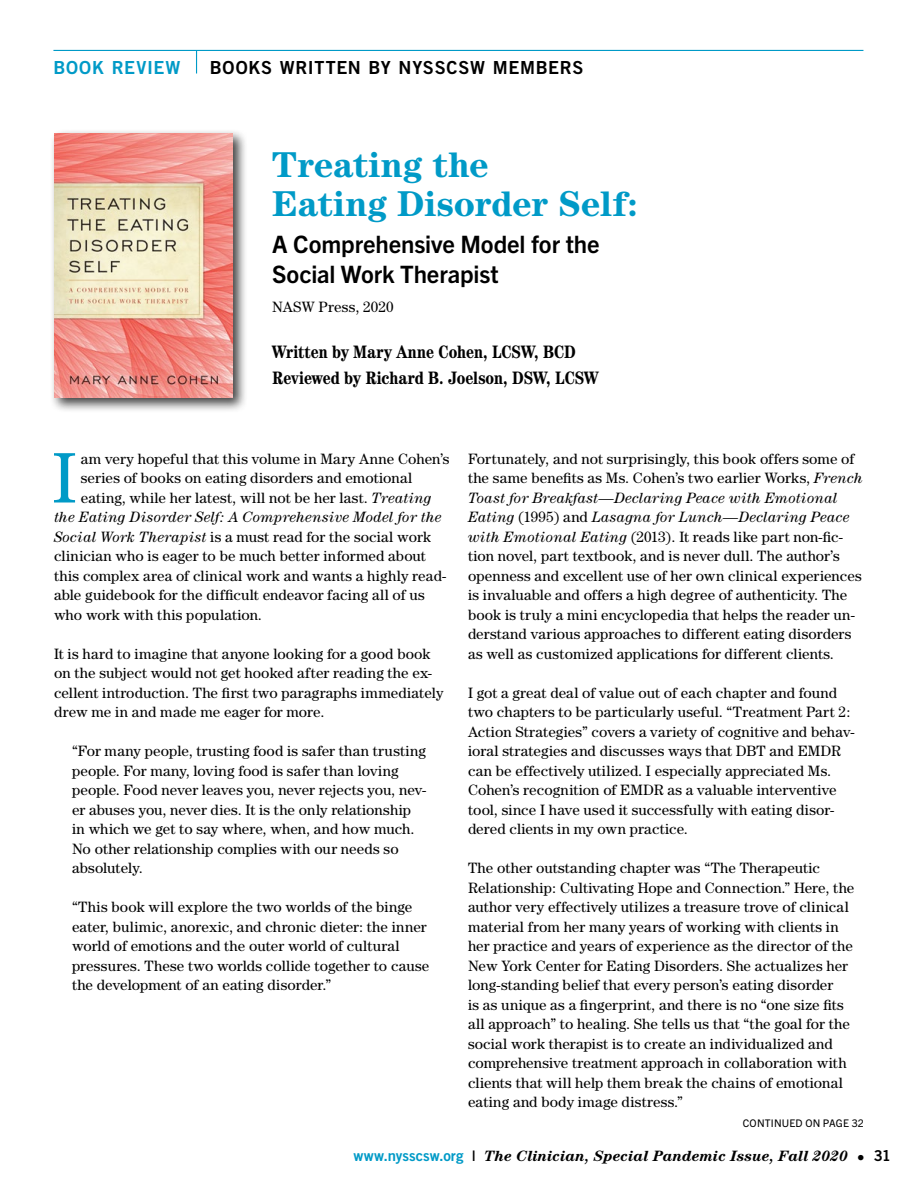
<style>
.page{position:relative;width:918px;height:1188px;background:#fff}
.page>*{position:absolute;margin:0;border:0;box-sizing:border-box;transform-origin:0 0}
.Body_Text_-_P1{font:71.7px "Century";color:#009ac7}
.Text_Indent{font:700 36px/39px "Century";color:#009ac7}
.Text_Indent-2{font:700 24px/30px "Trade Gothic Next LT Pro";letter-spacing:-.005em;color:#000}
.Text_Indent-3{font:700 condensed 18px/25.5px "Century";color:#000}
.t1{font:18px "Trade Gothic Bold Two";letter-spacing:.035em;color:#000}
.t2{font:18px "Trade Gothic Bold Two";letter-spacing:.045em;color:#009ac7}
.Body_Text_-_Space{font:15px/19.5px "Century";letter-spacing:.01em;color:#000}
.Body_Text_-_P1-2{font:15px "Century";letter-spacing:.01em;color:#000}
.t3{font:italic 700 15px "Century";letter-spacing:.005em;color:#000}
.Body_Text_-_P1-3{font:italic 15px "Century";letter-spacing:.02em;color:#000}
.Text_Indent-4{font:15px "Century";letter-spacing:.015em;color:#000}
.t4{font:10.5px "Trade Gothic Next LT Pro";letter-spacing:.02em;color:#000}
.s1{font-style:italic}
.s2{font-family:"Trade Gothic Bold Two";font-weight:400;font-style:normal;color:#009ac7}
.s3{font-family:"Trade Gothic Bold Two";font-weight:400;font-style:normal}
</style>
<div class="page">
<div style="left:50px;top:129px;width:199px;height:284px;background:#000;opacity:.75"></div>
<img style="left:54px;top:133px;width:179px;height:264px">
<hr style="left:53px;top:50px;width:810px;height:1px;background:#009ac7">
<svg style="left:196px;top:51px;width:1px;height:23px"></svg>
<p class="t2" style="left:53px;top:56px;width:129px">BOOK REVIEW</p>
<p class="t1" style="left:210px;top:56px;width:375px">BOOKS WRITTEN BY NYSSCSW MEMBERS</p>
<p class="Text_Indent" style="left:272px;top:145px;width:367px">Treating the<br>Eating Disorder Self:</p>
<p class="Text_Indent-2" style="left:272px;top:228px;width:329px">A Comprehensive Model for the<br>Social Work Therapist</p>
<p class="Text_Indent-4" style="left:272px;top:299px;width:123px">NASW Press, 2020</p>
<p class="Text_Indent-3" style="left:272px;top:339px;width:328px">Written by Mary Anne Cohen, LCSW, BCD<br>Reviewed by Richard B. Joelson, DSW, LCSW</p>
<p class="Body_Text_-_P1" style="left:53px;top:436px;width:25px">I</p>
<p class="Body_Text_-_P1-2" style="left:81px;top:450px;width:370px">am very hopeful that this volume in Mary Anne Cohen’s</p>
<p class="Body_Text_-_P1-2" style="left:81px;top:469px;width:333px">series of books on eating disorders and emotional</p>
<p class="Body_Text_-_P1-2" style="left:81px;top:489px;width:352px">eating, while her latest, will not be her last. <span class="s1">Treating</span></p>
<p class="Body_Text_-_P1-3" style="left:54px;top:508px;width:389px">the Eating Disorder Self: A Comprehensive Model for the</p>
<p class="Body_Text_-_P1-2" style="left:54px;top:528px;width:379px"><span class="s1">Social Work Therapist</span> is a must read for the social work</p>
<p class="Body_Text_-_P1-2" style="left:54px;top:547px;width:373px">clinician who is eager to be much better informed about</p>
<p class="Body_Text_-_P1-2" style="left:54px;top:567px;width:394px">this complex area of clinical work and wants a highly read-</p>
<p class="Body_Text_-_P1-2" style="left:54px;top:586px;width:372px">able guidebook for the difficult endeavor facing all of us</p>
<p class="Body_Text_-_P1-2" style="left:54px;top:606px;width:210px">who work with this population.</p>
<p class="Body_Text_-_Space" style="left:54px;top:643px;width:391px">It is hard to imagine that anyone looking for a good book on the subject would not get hooked after reading the ex&shy;cellent introduction. The first two paragraphs immediately drew me in and made me eager for more.</p>
<p class="Body_Text_-_Space" style="left:72px;top:741px;width:356px">“For many people, trusting food is safer than trusting people. For many, loving food is safer than loving people. Food never leaves you, never rejects you, nev&shy;er abuses you, never dies. It is the only relationship in which we get to say where, when, and how much.<br>No other relationship complies with our needs so absolutely.</p>
<p class="Body_Text_-_Space" style="left:72px;top:897px;width:359px">“This book will explore the two worlds of the binge eater, bulimic, anorexic, and chronic dieter: the inner world of emotions and the outer world of cultural pressures. These two worlds collide together to cause the development of an eating disorder.”</p>
<p class="Body_Text_-_Space" style="left:468px;top:448px;width:396px">Fortunately, and not surprisingly, this book offers some of the same benefits as Ms. Cohen’s two earlier Works, <span class="s1">French Toast for Breakfast—Declaring Peace with Emotional Eating</span> (1995) and <span class="s1">Lasagna for Lunch—Declaring Peace with Emotional Eating</span> (2013). It reads like part non-fic&shy;tion novel, part textbook, and is never dull. The author’s openness and excellent use of her own clinical experiences is invaluable and offers a high degree of authenticity. The book is truly a mini encyclopedia that helps the reader un&shy;derstand various approaches to different eating disorders as well as customized applications for different clients.</p>
<p class="Body_Text_-_Space" style="left:468px;top:682px;width:388px">I got a great deal of value out of each chapter and found two chapters to be particularly useful. “Treatment Part 2:<br>Action Strategies” covers a variety of cognitive and behav&shy;ioral strategies and discusses ways that DBT and EMDR can be effectively utilized. I especially appreciated Ms.<br>Cohen’s recognition of EMDR as a valuable interventive tool, since I have used it successfully with eating disor&shy;dered clients in my own practice.</p>
<p class="Body_Text_-_Space" style="left:468px;top:858px;width:388px">The other outstanding chapter was “The Therapeutic Relationship: Cultivating Hope and Connection.” Here, the author very effectively utilizes a treasure trove of clinical material from her many years of working with clients in her practice and years of experience as the director of the New York Center for Eating Disorders. She actualizes her long-standing belief that every person’s eating disorder<br>is as unique as a fingerprint, and there is no “one size fits all approach” to healing. She tells us that “the goal for the social work therapist is to create an individualized and comprehensive treatment approach in collaboration with clients that will help them break the chains of emotional eating and body image distress.”</p>
<p class="t4" style="left:743px;top:1115px;width:123px">CONTINUED ON PAGE 32</p>
<p class="t3" style="left:354px;top:1147px;width:539px"><span class="s2">www.nysscsw.org</span> | The Clinician, Special Pandemic Issue, Fall 2020 <span class="s3">• 31</span></p>
</div>
